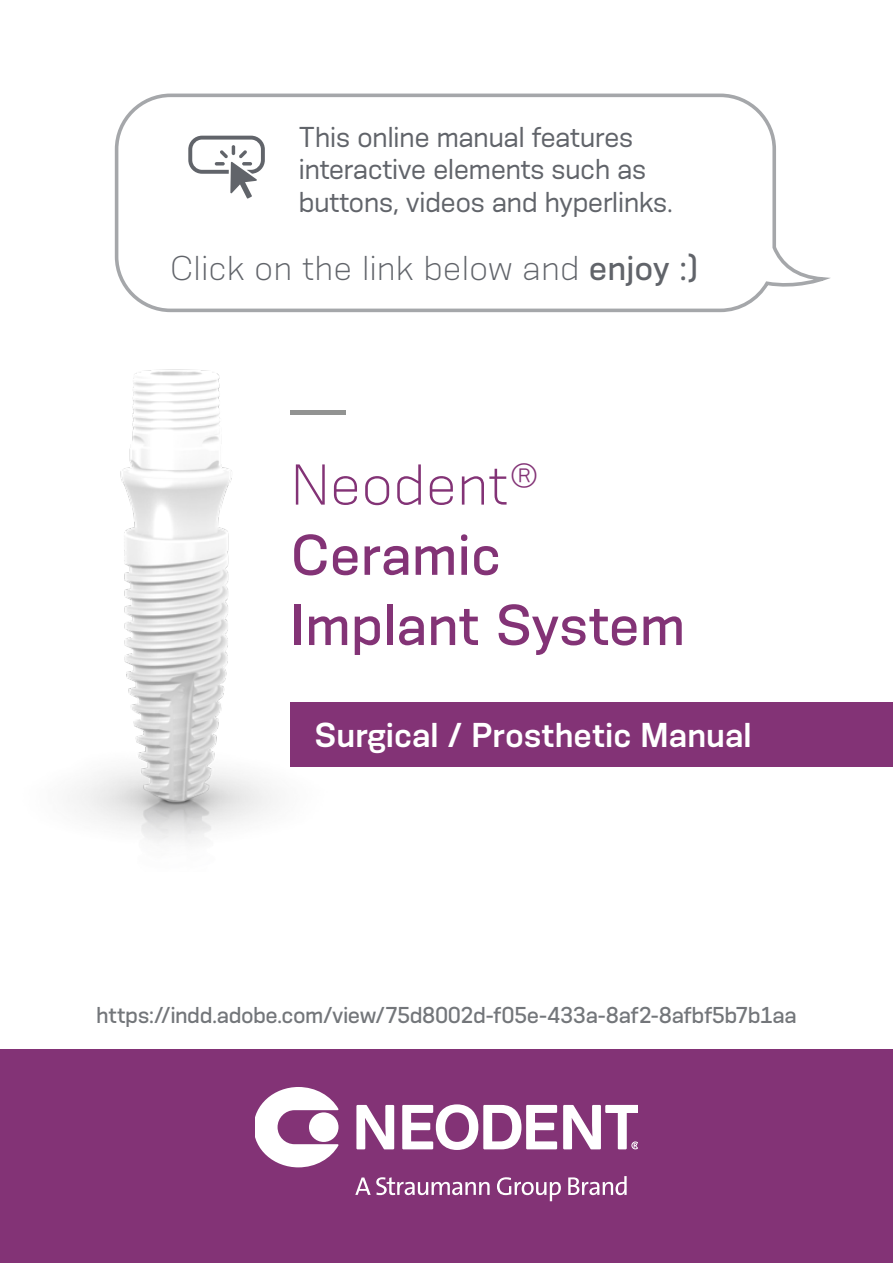
<style>
.page{position:relative;width:893px;height:1263px;background:#fff}
.page>*{position:absolute;margin:0;border:0;box-sizing:border-box;transform-origin:0 0}
.t1{font:500 54px/70.2px "Konsens";color:#833376}
.t2{font:300 32.4px "Konsens";color:#61646a}
.t3{font:600 32.4px "Konsens";color:#fff}
.t4{font:27px/32.4px "Konsens";letter-spacing:-.025em;color:#61646a}
.t5{font:500 21.6px "Konsens";letter-spacing:-.02em;color:#73767a}
.s1{font-weight:500}
.s2{font-weight:300}
</style>
<div class="page">
<div style="left:0;top:1049px;width:893px;height:214px;background:#833376"></div>
<svg style="left:255px;top:1087px;width:84px;height:80px"></svg>
<div style="left:309px;top:1112px;width:29px;height:30px;background:#fff;border-radius:50%"></div>
<svg style="left:356px;top:1104px;width:282px;height:46px"></svg>
<svg style="left:355px;top:1177px;width:135px;height:18px"></svg>
<svg style="left:497px;top:1177px;width:64px;height:24px"></svg>
<svg style="left:568px;top:1176px;width:59px;height:19px"></svg>
<img style="left:77px;top:369px;width:285px;height:474px">
<hr style="left:291px;top:411px;width:55px;height:4px;background:#929392">
<div style="left:291px;top:702px;width:602px;height:64px;background:#833376"></div>
<svg style="left:114px;top:93px;width:712px;height:220px"></svg>
<svg style="left:188px;top:136px;width:77px;height:63px"></svg>
<p class="t4" style="left:298px;top:120px;width:376px">This online manual features interactive elements such as buttons, videos and hyperlinks.</p>
<p class="t2" style="left:170px;top:249px;width:529px">Click on the link below and <span class="s1">enjoy :)</span></p>
<h1 class="t1" style="left:291px;top:448px;width:396px"><span class="s2">Neodent</span><sup>®<br></sup>Ceramic<br>Implant System</h1>
<p class="t3" style="left:314px;top:715px;width:439px">Surgical / Prosthetic Manual</p>
<p class="t5" style="left:96px;top:1001px;width:702px">https://indd.adobe.com/view/75d8002d-f05e-433a-8af2-8afbf5b7b1aa</p>
</div>
